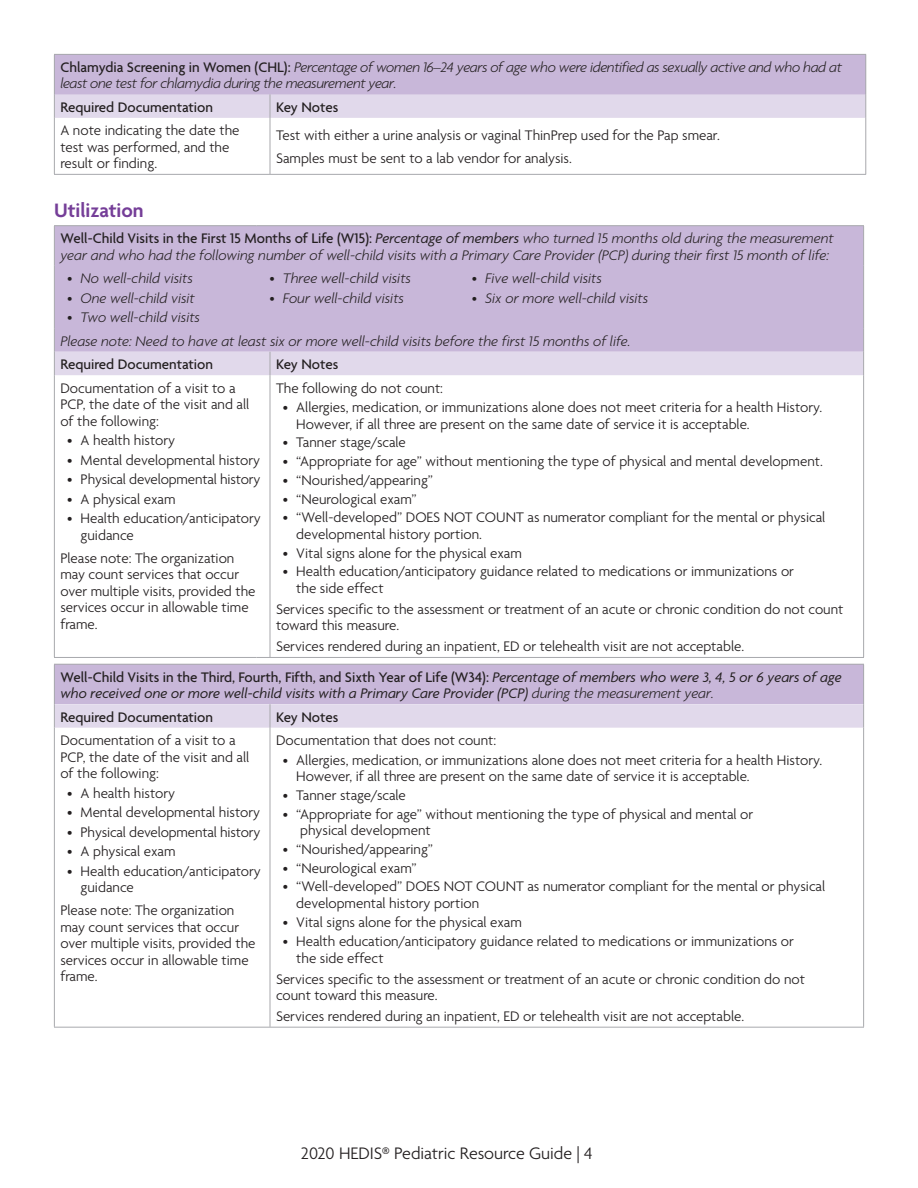
<style>
.page{position:relative;width:918px;height:1188px;background:#fff}
.page>*{position:absolute;margin:0;border:0;box-sizing:border-box;transform-origin:0 0}
.t1{font:600 21px "Agenda";color:#753e98}
.t2{font:300 18px "Agenda";color:#231f20}
.t3{font:300 15px/16.5px "Agenda";color:#231f20}
.t4{font:italic 300 15px/16.5px "Agenda";color:#231f20}
.t5{font:italic 15px/16.5px "Agenda";color:#231f20}
.t6{font:italic 300 15px/16.5px "Agenda";letter-spacing:-.025em;color:#231f20}
.t7{font:500 15px "Agenda";color:#231f20}
.s1{font-weight:500;font-style:normal}
.s2{font-weight:400}
.s3{font-weight:300}
</style>
<div class="page">
<div style="left:54px;top:54px;width:812px;height:40px;background:#c8b7d9"></div>
<hr style="left:54px;top:54px;width:216px;height:1px;background:#a8a9ad">
<hr style="left:54px;top:55px;width:1px;height:39px;background:#a8a9ad">
<hr style="left:270px;top:54px;width:596px;height:1px;background:#a8a9ad">
<hr style="left:865px;top:55px;width:1px;height:39px;background:#a8a9ad">
<hr style="left:54px;top:118px;width:1px;height:56px;background:#a8a9ad">
<hr style="left:865px;top:118px;width:1px;height:56px;background:#a8a9ad">
<hr style="left:54px;top:174px;width:216px;height:1px;background:#a8a9ad">
<hr style="left:270px;top:174px;width:596px;height:1px;background:#a8a9ad">
<hr style="left:270px;top:118px;width:1px;height:56px;background:#a8a9ad">
<div style="left:54px;top:94px;width:812px;height:24px;background:#e1d9eb"></div>
<div style="left:55px;top:226px;width:808px;height:102px;background:#c8b7d9"></div>
<hr style="left:270px;top:375px;width:1px;height:282px;background:#a8a9ad">
<hr style="left:54px;top:225px;width:203px;height:1px;background:#a8a9ad">
<svg style="left:257px;top:225px;width:13px;height:1px"></svg>
<hr style="left:270px;top:225px;width:189px;height:1px;background:#a8a9ad">
<hr style="left:459px;top:225px;width:405px;height:1px;background:#a8a9ad">
<hr style="left:54px;top:226px;width:1px;height:40px;background:#a8a9ad">
<hr style="left:863px;top:226px;width:1px;height:40px;background:#a8a9ad">
<hr style="left:54px;top:266px;width:1px;height:62px;background:#a8a9ad">
<hr style="left:863px;top:266px;width:1px;height:62px;background:#a8a9ad">
<hr style="left:54px;top:375px;width:1px;height:282px;background:#a8a9ad">
<hr style="left:863px;top:375px;width:1px;height:282px;background:#a8a9ad">
<hr style="left:54px;top:657px;width:203px;height:1px;background:#a8a9ad">
<svg style="left:257px;top:657px;width:13px;height:1px"></svg>
<hr style="left:270px;top:657px;width:189px;height:1px;background:#a8a9ad">
<hr style="left:459px;top:657px;width:405px;height:1px;background:#a8a9ad">
<svg style="left:54px;top:328px;width:810px;height:47px;background:#d4c7e1"></svg>
<div style="left:54px;top:664px;width:810px;height:40px;background:#c8b7d9"></div>
<hr style="left:270px;top:728px;width:1px;height:299px;background:#a8a9ad">
<hr style="left:54px;top:664px;width:216px;height:1px;background:#a8a9ad">
<hr style="left:54px;top:665px;width:1px;height:39px;background:#a8a9ad">
<hr style="left:270px;top:664px;width:594px;height:1px;background:#a8a9ad">
<hr style="left:863px;top:665px;width:1px;height:39px;background:#a8a9ad">
<hr style="left:54px;top:728px;width:1px;height:299px;background:#a8a9ad">
<hr style="left:863px;top:728px;width:1px;height:299px;background:#a8a9ad">
<hr style="left:54px;top:1027px;width:216px;height:1px;background:#a8a9ad">
<hr style="left:270px;top:1027px;width:594px;height:1px;background:#a8a9ad">
<div style="left:54px;top:704px;width:810px;height:24px;background:#e1d9eb"></div>
<p class="t6" style="left:60px;top:59px;width:783px"><span class="s1">Chlamydia Screening in Women (CHL):</span> Percentage of women 16–24 years of age who were identified as sexually active and who had at least one test for chlamydia during the measurement year.</p>
<p class="t7" style="left:60px;top:98px;width:154px">Required Documentation</p>
<p class="t7" style="left:276px;top:98px;width:64px">Key Notes</p>
<p class="t3" style="left:60px;top:122px;width:181px">A note indicating the date the test was performed, and the result or finding.</p>
<p class="t3" style="left:276px;top:124px;width:445px;line-height:23.2px">Test with either a urine analysis or vaginal ThinPrep used for the Pap smear.<br>Samples must be sent to a lab vendor for analysis.</p>
<h3 class="t1" style="left:54px;top:197px;width:91px">Utilization</h3>
<p class="t4" style="left:60px;top:230px;width:775px"><span class="s1">Well-Child Visits in the First 15 Months of Life (W15):</span> <span class="s2">Percentage of members</span> who turned 15 months old during the measurement year and who had the following number of well-child visits with a Primary Care Provider (PCP) during their first 15 month of life:</p>
<p class="t4" style="left:67px;top:270px;width:127px">• No well-child visits</p>
<p class="t4" style="left:67px;top:289px;width:129px">• One well-child visit</p>
<p class="t4" style="left:67px;top:309px;width:134px">• Two well-child visits</p>
<p class="t4" style="left:472px;top:270px;width:132px">• Five well-child visits</p>
<p class="t4" style="left:472px;top:289px;width:178px">• Six or more well-child visits</p>
<p class="t4" style="left:60px;top:332px;width:572px">Please note: Need to have at least six or more well-child visits before the first 15 months of life.</p>
<p class="t7" style="left:60px;top:355px;width:154px">Required Documentation</p>
<p class="t7" style="left:276px;top:355px;width:64px">Key Notes</p>
<p class="t3" style="left:60px;top:379px;width:191px">Documentation of a visit to a<br>PCP, the date of the visit and all of the following:</p>
<p class="t3" style="left:67px;top:432px;width:110px">• A health history</p>
<p class="t3" style="left:67px;top:451px;width:195px">• Mental developmental history</p>
<p class="t3" style="left:67px;top:471px;width:195px">• Physical developmental history</p>
<p class="t3" style="left:67px;top:490px;width:110px">• A physical exam</p>
<p class="t3" style="left:81px;top:510px;width:182px;text-indent:-14px">• Health education/anticipatory guidance</p>
<p class="t3" style="left:60px;top:550px;width:197px">Please note: The organization may count services that occur over multiple visits, provided the services occur in allowable time frame.</p>
<p class="t4" style="left:269px;top:270px;width:143px">• Three well-child visits</p>
<p class="t4" style="left:269px;top:289px;width:136px">• Four well-child visits</p>
<p class="t3" style="left:276px;top:379px;width:169px">The following do not count:</p>
<p class="t3" style="left:296px;top:399px;width:527px;text-indent:-14px">• Allergies, medication, or immunizations alone does not meet criteria for a health History.<br>However, if all three are present on the same date of service it is acceptable.</p>
<p class="t3" style="left:283px;top:434px;width:125px">• Tanner stage/scale</p>
<p class="t3" style="left:283px;top:453px;width:542px">• “Appropriate for age” without mentioning the type of physical and mental development.</p>
<p class="t3" style="left:283px;top:472px;width:152px">• “Nourished/appearing”</p>
<p class="t3" style="left:283px;top:490px;width:136px">• “Neurological exam”</p>
<p class="t3" style="left:296px;top:509px;width:531px;text-indent:-14px">• “Well-developed” DOES NOT COUNT as numerator compliant for the mental or physical developmental history portion.</p>
<p class="t3" style="left:283px;top:544px;width:241px">• Vital signs alone for the physical exam</p>
<p class="t3" style="left:296px;top:563px;width:499px;text-indent:-14px">• Health education/anticipatory guidance related to medications or immunizations or the side effect</p>
<p class="t3" style="left:276px;top:601px;width:569px">Services specific to the assessment or treatment of an acute or chronic condition do not count toward this measure.</p>
<p class="t3" style="left:276px;top:638px;width:470px">Services rendered during an inpatient, ED or telehealth visit are not acceptable.</p>
<p class="t5" style="left:60px;top:668px;width:783px"><span class="s1">Well-Child Visits in the Third, Fourth, Fifth, and Sixth Year of Life (W34):</span> Percentage of members who were 3, 4, 5 or 6 years of age who received one or more well-child visits with a Primary Care Provider (PCP) <span class="s3">during the measurement year.</span></p>
<p class="t7" style="left:60px;top:708px;width:154px">Required Documentation</p>
<p class="t7" style="left:276px;top:708px;width:64px">Key Notes</p>
<p class="t3" style="left:60px;top:732px;width:191px">Documentation of a visit to a<br>PCP, the date of the visit and all of the following:</p>
<p class="t3" style="left:67px;top:784px;width:110px">• A health history</p>
<p class="t3" style="left:67px;top:804px;width:195px">• Mental developmental history</p>
<p class="t3" style="left:67px;top:823px;width:195px">• Physical developmental history</p>
<p class="t3" style="left:67px;top:843px;width:110px">• A physical exam</p>
<p class="t3" style="left:81px;top:862px;width:182px;text-indent:-14px">• Health education/anticipatory guidance</p>
<p class="t3" style="left:60px;top:902px;width:197px">Please note: The organization may count services that occur over multiple visits, provided the services occur in allowable time frame.</p>
<p class="t3" style="left:276px;top:732px;width:222px">Documentation that does not count:</p>
<p class="t3" style="left:296px;top:751px;width:527px;text-indent:-14px">• Allergies, medication, or immunizations alone does not meet criteria for a health History.<br>However, if all three are present on the same date of service it is acceptable.</p>
<p class="t3" style="left:283px;top:787px;width:125px">• Tanner stage/scale</p>
<p class="t3" style="left:300px;top:805px;width:455px;text-indent:-17px">• “ Appropriate for age” without mentioning the type of physical and mental or physical development</p>
<p class="t3" style="left:283px;top:841px;width:152px">• “Nourished/appearing”</p>
<p class="t3" style="left:283px;top:859px;width:136px">• “Neurological exam”</p>
<p class="t3" style="left:296px;top:878px;width:531px;text-indent:-14px">• “Well-developed” DOES NOT COUNT as numerator compliant for the mental or physical developmental history portion</p>
<p class="t3" style="left:283px;top:913px;width:241px">• Vital signs alone for the physical exam</p>
<p class="t3" style="left:296px;top:933px;width:499px;text-indent:-14px">• Health education/anticipatory guidance related to medications or immunizations or the side effect</p>
<p class="t3" style="left:276px;top:970px;width:530px">Services specific to the assessment or treatment of an acute or chronic condition do not count toward this measure.</p>
<p class="t3" style="left:276px;top:1008px;width:470px">Services rendered during an inpatient, ED or telehealth visit are not acceptable.</p>
<p class="t2" style="left:301px;top:1142px;width:293px">2020 HEDIS® Pediatric Resource Guide | 4</p>
</div>
